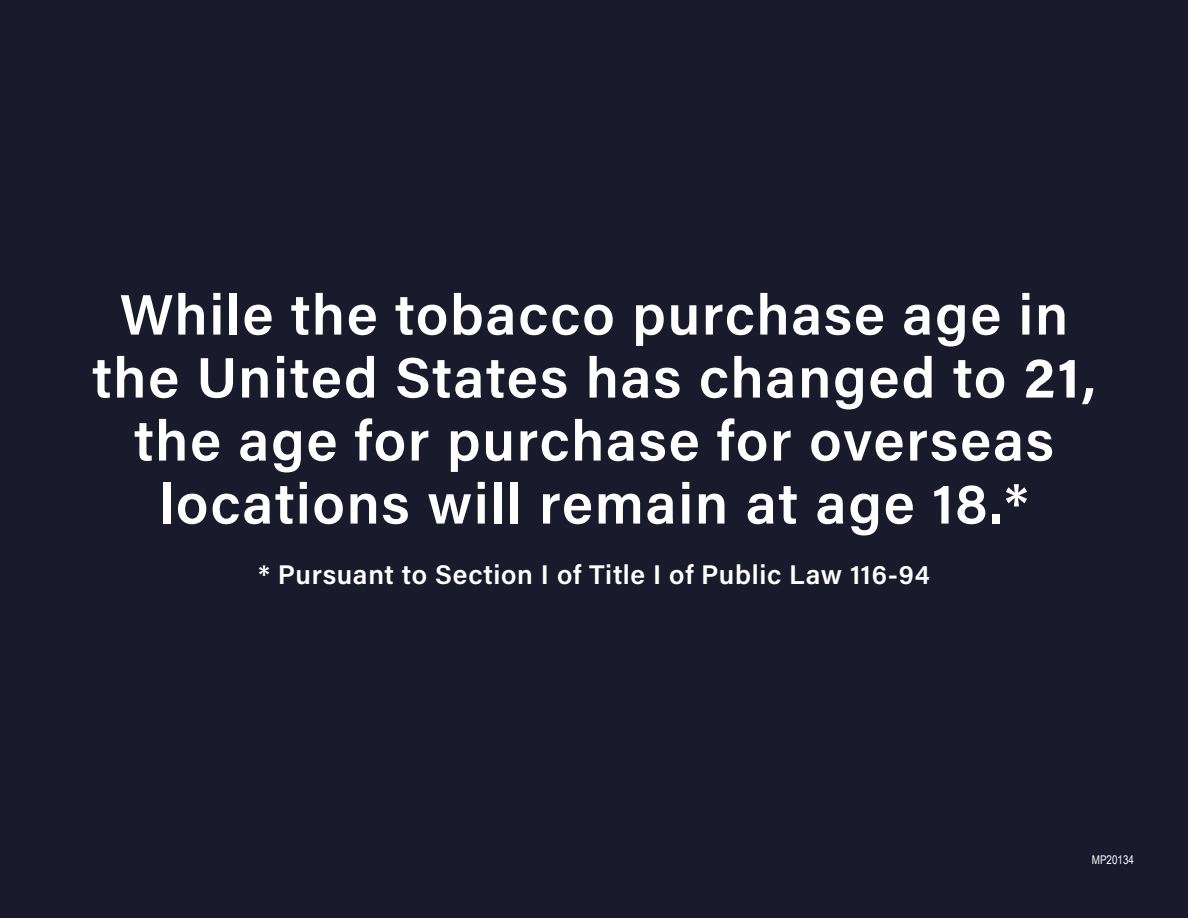
<style>
.page{position:relative;width:1188px;height:918px;background:#191a2c}
.page>*{position:absolute;margin:0;border:0;box-sizing:border-box;transform-origin:0 0}
.t1{font:57px "Acumin Variable Concept";letter-spacing:.07em;color:#fff}
.t2{font:27px "Acumin Variable Concept";letter-spacing:.07em;color:#fff}
.t3{font:12px "Arial Narrow";color:#fff}
</style>
<div class="page">
<p class="t1" style="left:120px;top:276px;width:948px">While the tobacco purchase age in</p>
<p class="t1" style="left:92px;top:339px;width:1001px">the United States has changed to 21,</p>
<p class="t1" style="left:134px;top:402px;width:918px">the age for purchase for overseas</p>
<p class="t1" style="left:159px;top:465px;width:868px">locations will remain at age 18.*</p>
<p class="t2" style="left:258px;top:556px;width:672px">* Pursuant to Section I of Title I of Public Law 116-94</p>
<p class="t3" style="left:1092px;top:851px;width:44px">MP20134</p>
</div>
